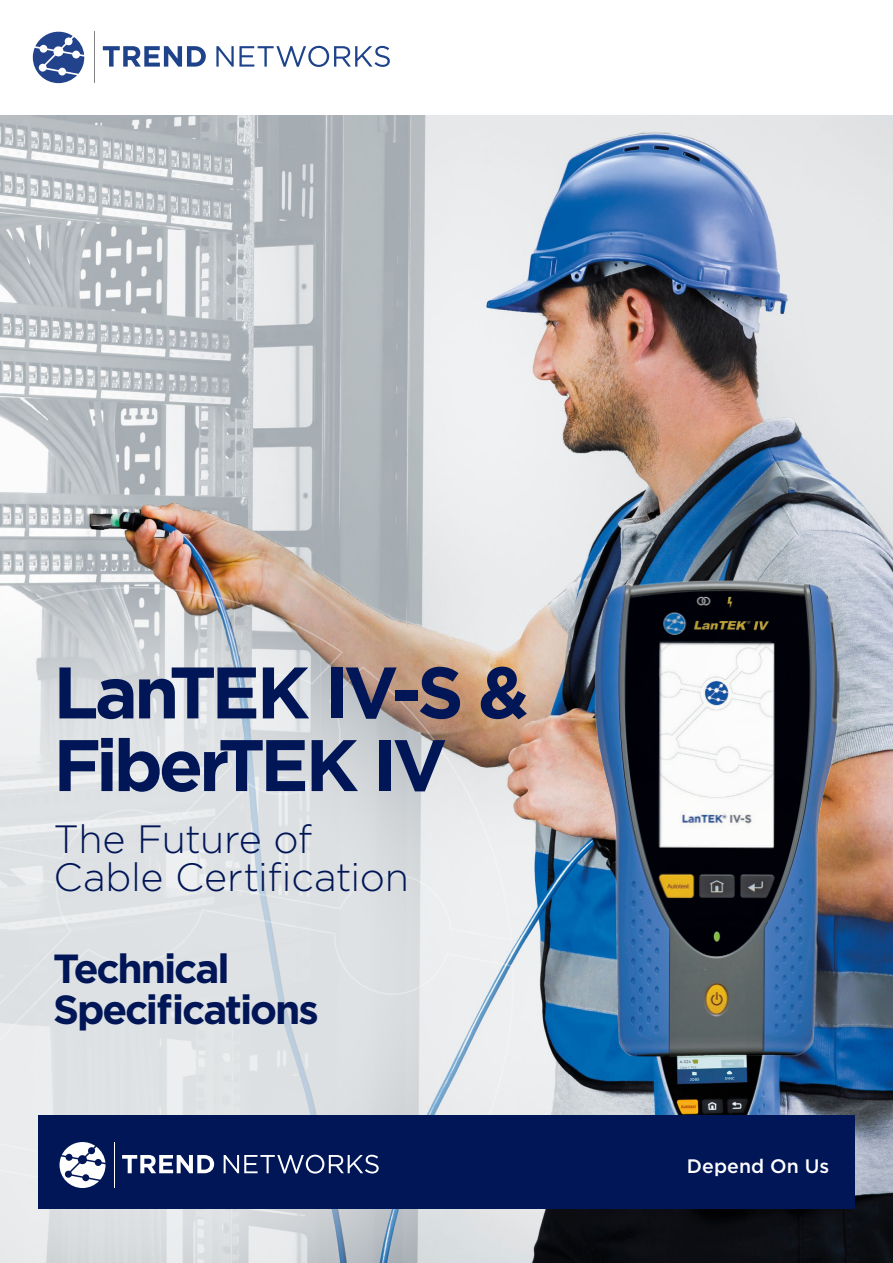
<style>
.page{position:relative;width:893px;height:1263px;background:#fff}
.page>*{position:absolute;margin:0;border:0;box-sizing:border-box;transform-origin:0 0}
.t1{font:700 72.75px "Gotham";letter-spacing:-.065em;color:#011657}
.t2{font:700 40.65px/40.7px "Gotham";letter-spacing:-.05em;color:#011657}
.t3{font:300 39.45px/38px "Gotham";letter-spacing:-.01em;color:#011657}
.t4{font:500 19.5px "Gotham";color:#fff}
</style>
<div class="page">
<img style="left:0;top:116px;width:893px;height:1147px">
<svg style="left:0;top:586px;width:547px;height:677px;background:#d1d1d2"></svg>
<svg style="left:33px;top:32px;width:51px;height:51px"></svg>
<hr style="left:94px;top:32px;width:1px;height:51px;background:#808285">
<svg style="left:103px;top:46px;width:103px;height:21px"></svg>
<svg style="left:216px;top:46px;width:174px;height:21px"></svg>
<svg style="left:0;top:588px;width:513px;height:602px;background:#dadada"></svg>
<img style="left:593px;top:580px;width:247px;height:477px">
<div style="left:38px;top:1115px;width:817px;height:94px;background:#011657"></div>
<svg style="left:60px;top:1142px;width:46px;height:46px"></svg>
<hr style="left:115px;top:1142px;width:1px;height:46px;background:#fff">
<svg style="left:122px;top:1155px;width:92px;height:18px"></svg>
<svg style="left:224px;top:1155px;width:155px;height:18px"></svg>
<p class="t1" style="left:53px;top:644px;width:477px">LanTEK IV-S &amp;</p>
<p class="t1" style="left:53px;top:717px;width:395px">FiberTEK IV</p>
<p class="t3" style="left:53px;top:819px;width:357px">The Future of<br>Cable Certification</p>
<p class="t2" style="left:53px;top:948px;width:267px">Technical<br>Specifications</p>
<p class="t4" style="left:687px;top:1153px;width:144px">Depend On Us</p>
</div>
